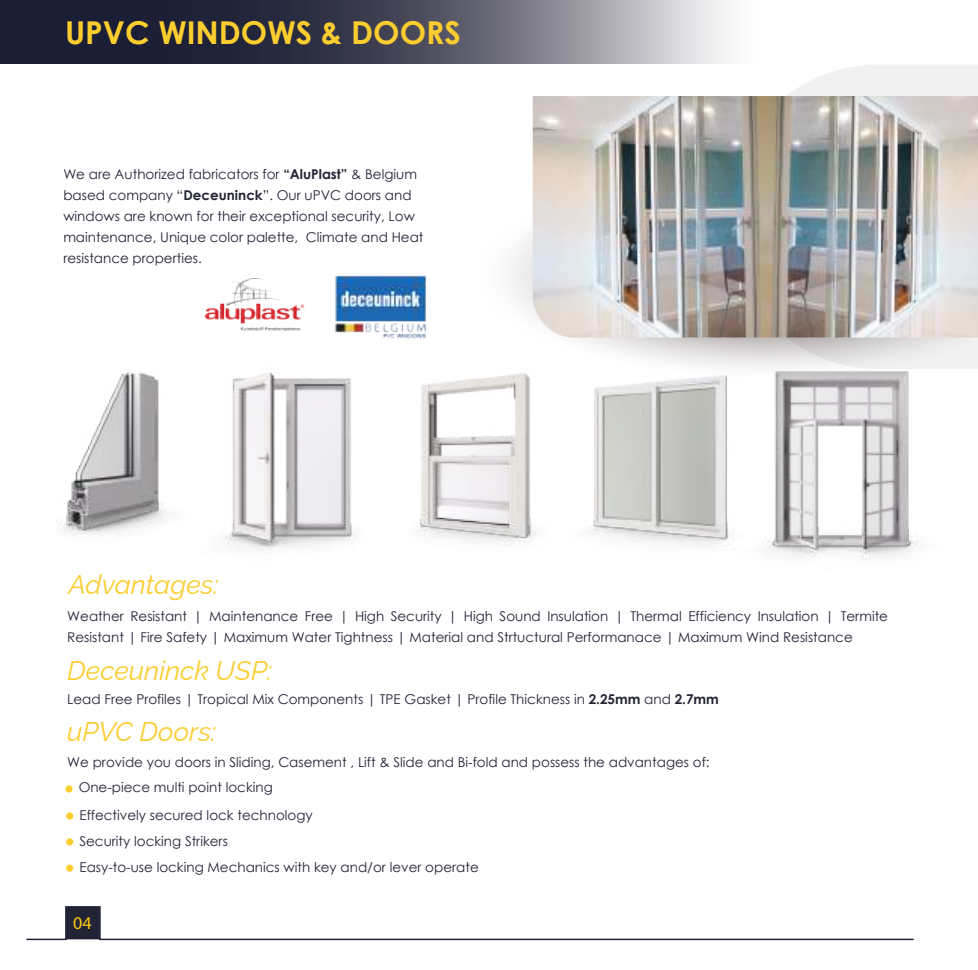
<style>
.page{position:relative;width:978px;height:970px;background:#fff}
.page>*{position:absolute;margin:0;border:0;box-sizing:border-box;transform-origin:0 0}
.t1{font:700 31.5px "Century Gothic";color:#fccd2f}
.t2{font:italic 27px "Raleway";color:#fccd2f}
.t3{font:18px "Myriad Pro";color:#ffca0e}
.t4{font:13.5px/21px "Century Gothic";color:#232436}
.t5{font:13.5px/28.2px "Century Gothic";color:#222436}
.s1{font-weight:700}
</style>
<div class="page">
<svg style="left:787px;top:65px;width:191px;height:304px;fill:#f1f1f1"></svg>
<svg style="left:26px;top:906px;width:888px;height:34px"></svg>
<svg style="left:0;top:0;width:726px;height:63px;background:#555767"></svg>
<svg style="left:511px;top:169px;width:459px;height:200px"></svg>
<img style="left:533px;top:96px;width:445px;height:241px">
<img style="left:56px;top:372px;width:109px;height:166px">
<img style="left:223px;top:372px;width:132px;height:178px">
<img style="left:545px;top:345px;width:169px;height:200px">
<img style="left:714px;top:330px;width:254px;height:230px">
<img style="left:419px;top:353px;width:155px;height:193px">
<div style="left:65px;top:785px;width:8px;height:7px;background:#fccd2f;border-radius:50%"></div>
<div style="left:66px;top:812px;width:7px;height:7px;background:#fccd2f;border-radius:50%"></div>
<div style="left:66px;top:838px;width:7px;height:7px;background:#fccd2f;border-radius:50%"></div>
<div style="left:66px;top:864px;width:7px;height:7px;background:#fccd2f;border-radius:50%"></div>
<img style="left:335px;top:275px;width:91px;height:64px">
<img style="left:204px;top:279px;width:101px;height:51px">
<h1 class="t1" style="left:65px;top:9px;width:397px">UPVC WINDOWS &amp; DOORS</h1>
<p class="t4" style="left:63px;top:164px;width:362px">We are Authorized fabricators for <span class="s1">“AluPlast”</span> &amp; Belgium based company “<span class="s1">Deceuninck</span>”. Our uPVC doors and windows are known for their exceptional security, Low maintenance, Unique color palette, Climate and Heat resistance properties.</p>
<h2 class="t2" style="left:68px;top:562px;width:151px">Advantages:</h2>
<p class="t4" style="left:67px;top:605px;width:822px">Weather Resistant | Maintenance Free | High Security | High Sound Insulation | Thermal Efficiency Insulation | Termite<br>Resistant | Fire Safety | Maximum Water Tightness | Material and Strtuctural Performanace | Maximum Wind Resistance</p>
<h2 class="t2" style="left:67px;top:649px;width:206px">Deceuninck USP:</h2>
<p class="t4" style="left:67px;top:688px;width:653px">Lead Free Profiles | Tropical Mix Components | TPE Gasket | Profile Thickness in <span class="s1">2.25mm</span> and <span class="s1">2.7mm</span></p>
<h2 class="t2" style="left:67px;top:709px;width:150px">uPVC Doors:</h2>
<p class="t4" style="left:67px;top:751px;width:644px">We provide you doors in Sliding, Casement , Lift &amp; Slide and Bi-fold and possess the advantages of:</p>
<p class="t5" style="left:79px;top:773px;width:236px">One-piece multi point locking<br>Effectively secured lock technology</p>
<p class="t5" style="left:79px;top:827px;width:401px;line-height:26.7px">Security locking Strikers<br>Easy-to-use locking Mechanics with key and/or lever operate</p>
<h3 class="t3" style="left:73px;top:911px;width:20px">04</h3>
</div>
